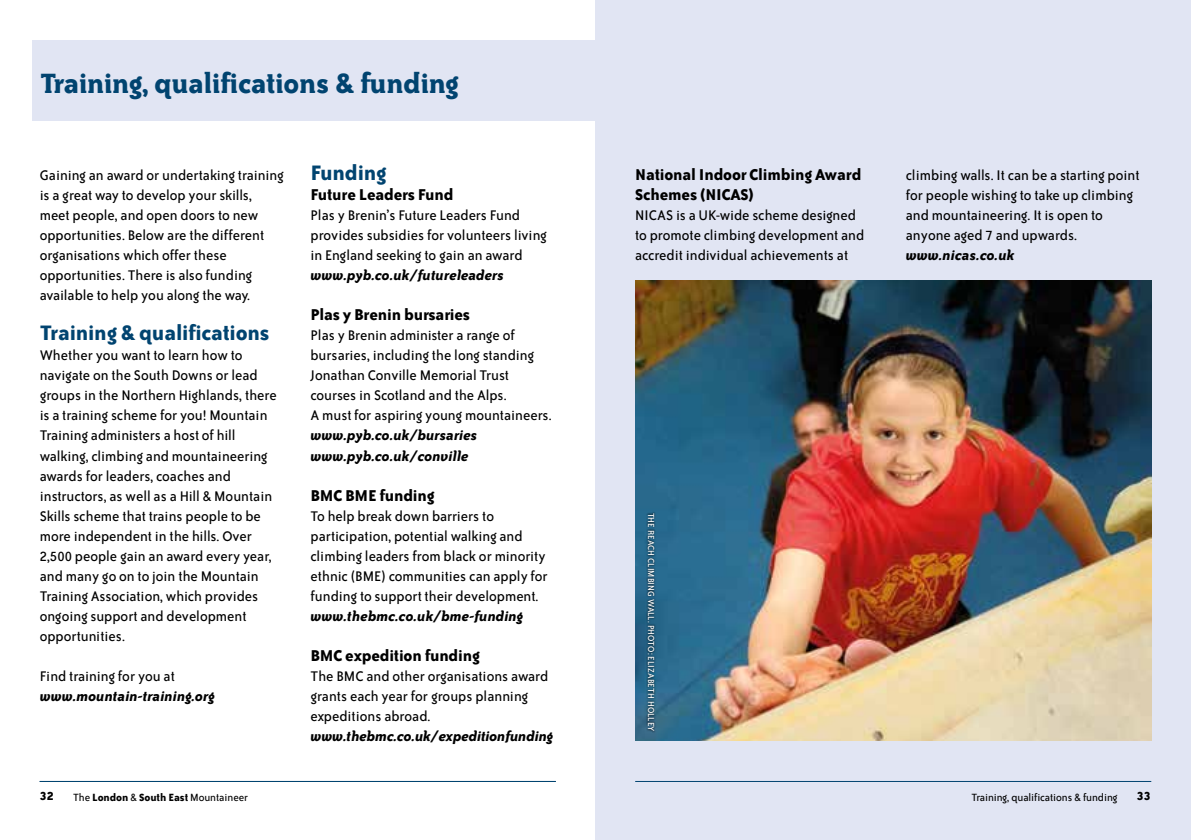
<style>
.page{position:relative;width:1191px;height:840px;background:#fff}
.page>*{position:absolute;margin:0;border:0;box-sizing:border-box;transform-origin:0 0}
.t1{font:700 32px "Bailey Quad ITC";letter-spacing:-.01em;color:#014470}
.t2{font:700 24px "Bailey Sans ITC";letter-spacing:-.01em;color:#014470}
.t3{font:700 18px/20px "Bailey Sans ITC";letter-spacing:-.01em;color:#000}
.t4{font:16px/20px "Bailey Sans ITC";color:#000}
.t5{font:italic 700 16px/20px "Bailey Sans ITC";color:#000}
.t6{font:700 14px "Bailey Sans ITC";color:#000}
.t7{font:12px "Bailey Sans ITC";letter-spacing:-.005em;color:#000}
.t8{font:10px "Bailey Sans ITC";letter-spacing:.01em;color:#fff}
.s1{font-weight:700}
</style>
<div class="page">
<div style="left:595px;top:0;width:596px;height:839px;background:#e1e5f3"></div>
<hr style="left:40px;top:780px;width:516px;height:1px;background:#014470">
<hr style="left:635px;top:780px;width:516px;height:1px;background:#014470">
<div style="left:32px;top:40px;width:563px;height:80px;background:#e1e5f3"></div>
<img style="left:635px;top:280px;width:516px;height:460px">
<div style="left:646px;top:511px;width:10px;height:222px;background:#000;opacity:.8"></div>
<h1 class="t1" style="left:40px;top:66px;width:420px">Training, qualifications &amp; funding</h1>
<p class="t4" style="left:40px;top:165px;width:246px">Gaining an award or undertaking training is a great way to develop your skills, meet people, and open doors to new opportunities. Below are the different organisations which offer these opportunities. There is also funding available to help you along the way.</p>
<h2 class="t2" style="left:40px;top:320px;width:231px">Training &amp; qualifications</h2>
<p class="t4" style="left:40px;top:345px;width:238px">Whether you want to learn how to navigate on the South Downs or lead groups in the Northern Highlands, there is a training scheme for you! Mountain Training administers a host of hill walking, climbing and mountaineering awards for leaders, coaches and instructors, as well as a Hill &amp; Mountain Skills scheme that trains people to be more independent in the hills. Over 2,500 people gain an award every year, and many go on to join the Mountain Training Association, which provides ongoing support and development opportunities.</p>
<p class="t4" style="left:40px;top:665px;width:137px">Find training for you at</p>
<p class="t5" style="left:40px;top:685px;width:177px">www.mountain-training.org</p>
<h2 class="t2" style="left:310px;top:160px;width:78px">Funding</h2>
<p class="t3" style="left:310px;top:184px;width:144px">Future Leaders Fund</p>
<p class="t4" style="left:310px;top:205px;width:238px">Plas y Brenin’s Future Leaders Fund provides subsidies for volunteers living in England seeking to gain an award</p>
<p class="t5" style="left:310px;top:265px;width:195px">www.pyb.co.uk/futureleaders</p>
<p class="t3" style="left:310px;top:304px;width:161px">Plas y Brenin bursaries</p>
<p class="t4" style="left:310px;top:325px;width:243px">Plas y Brenin administer a range of bursaries, including the long standing Jonathan Conville Memorial Trust courses in Scotland and the Alps.<br>A must for aspiring young mountaineers.</p>
<p class="t5" style="left:310px;top:425px;width:168px">www.pyb.co.uk/bursaries www.pyb.co.uk/conville</p>
<p class="t3" style="left:310px;top:484px;width:126px">BMC BME funding</p>
<p class="t4" style="left:310px;top:505px;width:239px">To help break down barriers to participation, potential walking and climbing leaders from black or minority ethnic (BME) communities can apply for funding to support their development.</p>
<p class="t5" style="left:310px;top:605px;width:214px">www.thebmc.co.uk/bme-funding</p>
<p class="t3" style="left:310px;top:644px;width:171px">BMC expedition funding</p>
<p class="t4" style="left:310px;top:665px;width:239px">The BMC and other organisations award grants each year for groups planning expeditions abroad.</p>
<p class="t5" style="left:310px;top:725px;width:244px">www.thebmc.co.uk/expeditionfunding</p>
<p class="t3" style="left:635px;top:164px;width:228px">National Indoor Climbing Award<br>Schemes (NICAS)</p>
<p class="t4" style="left:635px;top:205px;width:231px">NICAS is a UK-wide scheme designed to promote climbing development and accredit individual achievements at</p>
<p class="t4" style="left:906px;top:165px;width:235px">climbing walls. It can be a starting point for people wishing to take up climbing and mountaineering. It is open to anyone aged 7 and upwards.</p>
<p class="t5" style="left:906px;top:245px;width:110px">www.nicas.co.uk</p>
<p class="t8" style="left:656px;top:512px;width:220px;rotate:90deg">THE REACH CLIMBING WALL. PHOTO: ELIZABETH HOLLEY</p>
<p class="t6" style="left:40px;top:788px;width:16px">32</p>
<p class="t7" style="left:73px;top:790px;width:176px">The <span class="s1">London</span> &amp; <span class="s1">South East</span> Mountaineer</p>
<p class="t7" style="left:971px;top:790px;width:148px">Training, qualifications &amp; funding</p>
<p class="t6" style="left:1136px;top:788px;width:16px">33</p>
</div>
